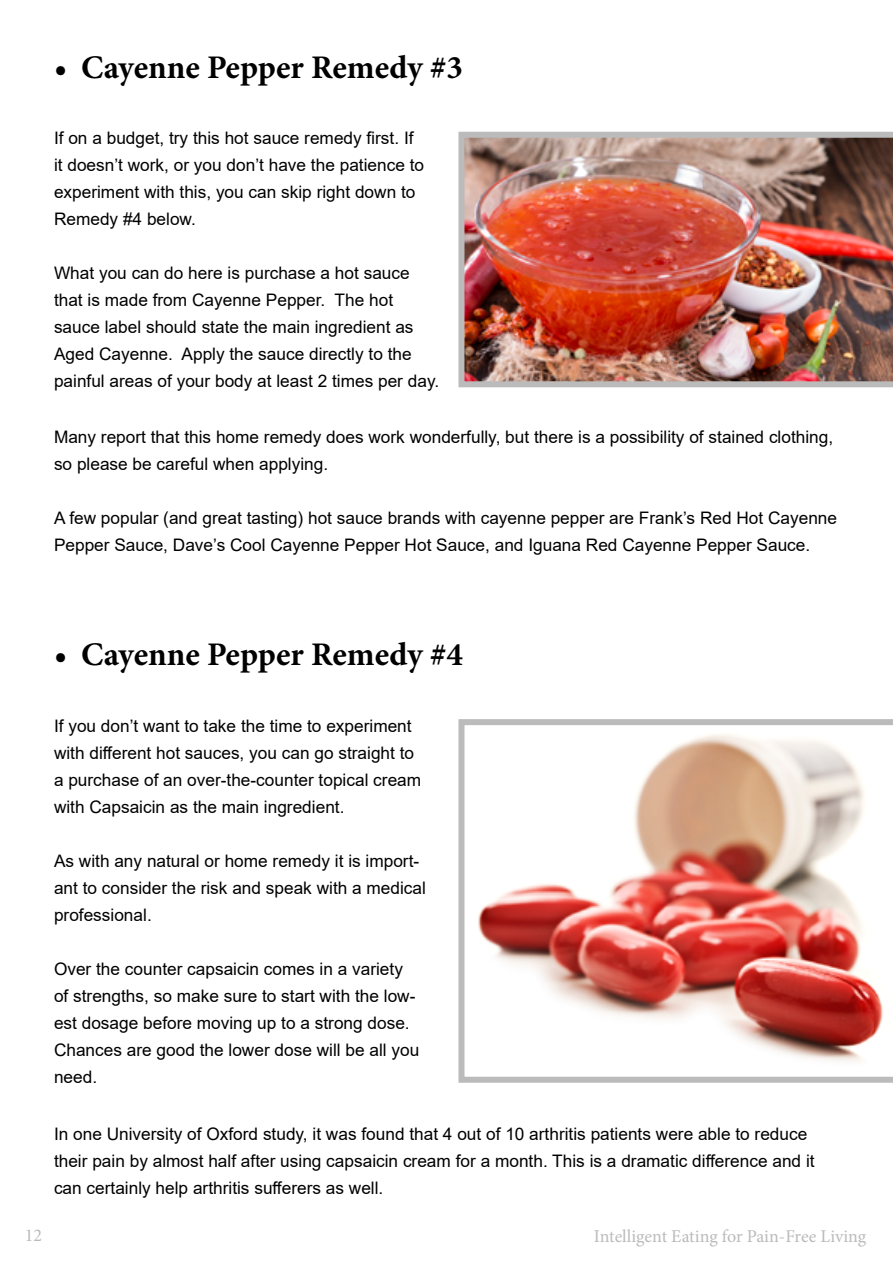
<style>
.page{position:relative;width:893px;height:1263px;background:#fff}
.page>*{position:absolute;margin:0;border:0;box-sizing:border-box;transform-origin:0 0}
.t1{font:700 33px "Minion Pro";color:#000}
.t2{font:18px "Minion Pro";letter-spacing:-.005em;color:#bbb}
.t3{font:17.25px/27px "Arial";color:#000}
</style>
<div class="page">
<img style="left:458px;top:132px;width:435px;height:255px">
<img style="left:458px;top:719px;width:435px;height:364px">
<h1 class="t1" style="left:54px;top:44px;width:411px">• Cayenne Pepper Remedy #3</h1>
<p class="t3" style="left:54px;top:125px;width:372px">If on a budget, try this hot sauce remedy first. If it doesn’t work, or you don’t have the patience to experiment with this, you can skip right down to Remedy #4 below.</p>
<p class="t3" style="left:54px;top:260px;width:387px">What you can do here is purchase a hot sauce that is made from Cayenne Pepper. The hot sauce label should state the main ingredient as Aged Cayenne. Apply the sauce directly to the painful areas of your body at least 2 times per day.</p>
<p class="t3" style="left:54px;top:424px;width:781px">Many report that this home remedy does work wonderfully, but there is a possibility of stained clothing, so please be careful when applying.</p>
<p class="t3" style="left:54px;top:505px;width:785px">A few popular (and great tasting) hot sauce brands with cayenne pepper are Frank’s Red Hot Cayenne<br>Pepper Sauce, Dave’s Cool Cayenne Pepper Hot Sauce, and Iguana Red Cayenne Pepper Sauce.</p>
<h1 class="t1" style="left:54px;top:632px;width:411px">• Cayenne Pepper Remedy #4</h1>
<p class="t3" style="left:54px;top:712px;width:369px">If you don’t want to take the time to experiment with different hot sauces, you can go straight to a purchase of an over-the-counter topical cream with Capsaicin as the main ingredient.</p>
<p class="t3" style="left:54px;top:847px;width:373px">As with any natural or home remedy it is import&shy;ant to consider the risk and speak with a medical professional.</p>
<p class="t3" style="left:54px;top:955px;width:367px">Over the counter capsaicin comes in a variety of strengths, so make sure to start with the low&shy;est dosage before moving up to a strong dose.<br>Chances are good the lower dose will be all you need.</p>
<p class="t3" style="left:54px;top:1120px;width:762px">In one University of Oxford study, it was found that 4 out of 10 arthritis patients were able to reduce their pain by almost half after using capsaicin cream for a month. This is a dramatic difference and it can certainly help arthritis sufferers as well.</p>
<p class="t2" style="left:25px;top:1223px;width:19px">12</p>
<p class="t2" style="left:594px;top:1224px;width:274px">Intelligent Eating for Pain-Free Living</p>
</div>
